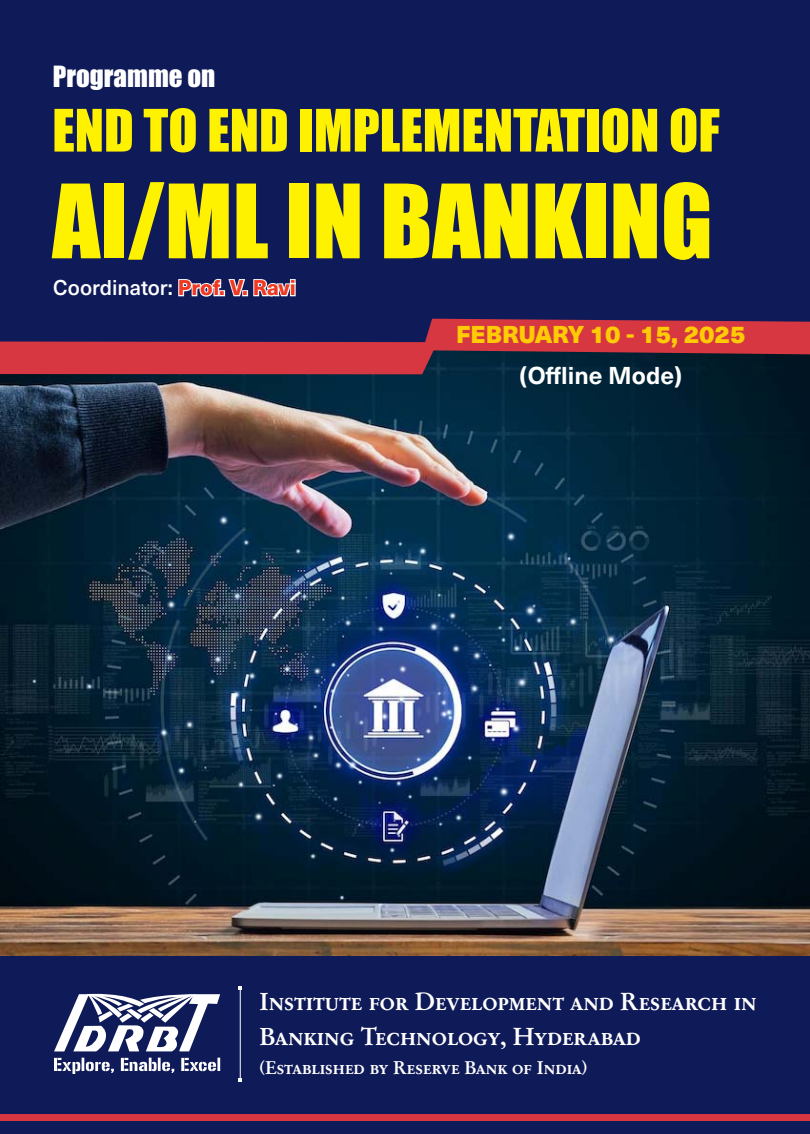
<style>
.page{position:relative;width:810px;height:1134px;background:#0f1a58}
.page>*{position:absolute;margin:0;border:0;box-sizing:border-box;transform-origin:0 0}
.t1{font:94.5px "Impact";color:#fff200}
.t2{font:54px "Impact";color:#fff200}
.t3{font:27px "Impact";color:#fff}
.t4{font:500 25.65px/35.4px "Garamond No 2 SCTOT";color:#fff}
.t5{font:900 24px "Neue Haas Unica";color:#ffcb04}
.t6{font:700 24px "Neue Haas Unica";color:#fff}
.t7{font:500 21px "Neue Haas Unica";color:#fff}
.t8{font:500 19.2px "Garamond No 2 SCTOT";color:#fff}
.s1{font-weight:800}
</style>
<div class="page">
<img style="left:0;top:374px;width:810px;height:582px">
<svg style="left:0;top:319px;width:810px;height:55px;fill:#d63741"></svg>
<div style="left:0;top:1114px;width:810px;height:7px;background:#d63741"></div>
<hr style="left:240px;top:988px;width:1px;height:92px;background:#fff">
<svg style="left:54px;top:993px;width:166px;height:58px"></svg>
<svg style="left:54px;top:1058px;width:166px;height:16px"></svg>
<p class="t3" style="left:53px;top:68px;width:164px">Programme on</p>
<h2 class="t2" style="left:52px;top:113px;width:669px">END TO END IMPLEMENTATION OF</h2>
<h1 class="t1" style="left:52px;top:191px;width:662px">AI/ML IN BANKING</h1>
<p class="t7" style="left:53px;top:276px;width:244px">Coordinator: <span class="s1">Prof. V. Ravi</span></p>
<p class="t5" style="left:456px;top:326px;width:291px">FEBRUARY 10 - 15, 2025</p>
<p class="t6" style="left:520px;top:361px;width:164px">(O-ine Mode)</p>
<p class="t4" style="left:260px;top:984px;width:499px">Institute for Development and Research in<br>Banking Technology, Hyderabad</p>
<p class="t8" style="left:260px;top:1056px;width:329px">(Established by Reserve Bank of India)</p>
</div>
